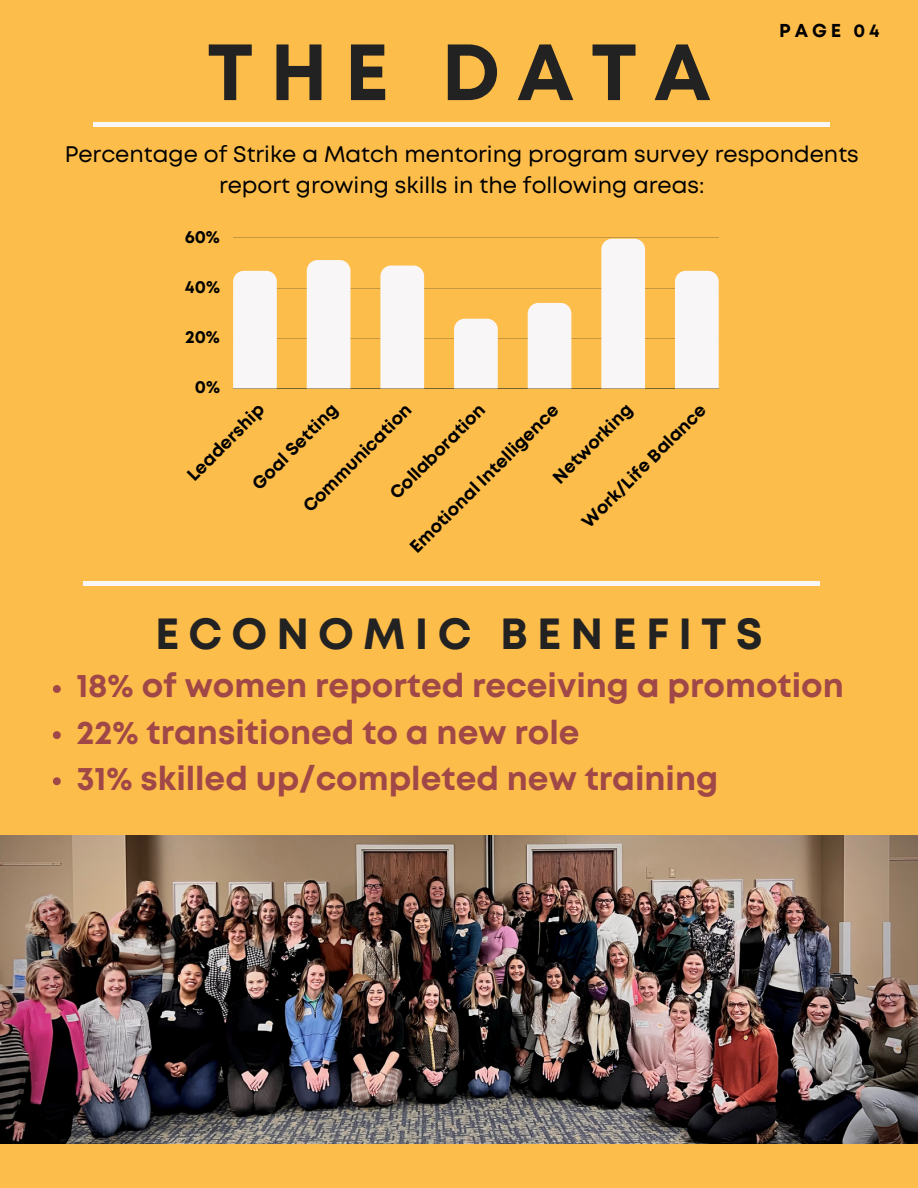
<style>
.page{position:relative;width:918px;height:1188px;background:#fdbd4a}
.page>*{position:absolute;margin:0;border:0;box-sizing:border-box;transform-origin:0 0}
.t1{font:700 79.5px "Mont";letter-spacing:.21em;color:#222}
.t2{font:700 43.65px "Mont";letter-spacing:.21em;color:#222}
.t3{font:700 33px/46.2px "Mont";color:#a04747}
.t4{font:22.5px/31.5px "Mont";color:#000;text-align:center}
.t5{font:700 18.6px "Mont";letter-spacing:.21em;color:#000}
.t6{font:700 17.7px "Mont";color:#000}
</style>
<div class="page">
<hr style="left:93px;top:123px;width:737px;height:3px;background:#f8f6f6">
<hr style="left:83px;top:582px;width:737px;height:3px;background:#f8f6f6">
<hr style="left:233px;top:238px;width:486px;height:1px;background:#222">
<hr style="left:233px;top:288px;width:486px;height:1px;background:#222">
<hr style="left:233px;top:338px;width:486px;height:1px;background:#222">
<hr style="left:233px;top:388px;width:486px;height:1px;background:#222">
<div style="left:233px;top:271px;width:44px;height:117px;background:#f8f6f6"></div>
<div style="left:307px;top:260px;width:43px;height:128px;background:#f8f6f6"></div>
<div style="left:380px;top:266px;width:44px;height:122px;background:#f8f6f6"></div>
<div style="left:454px;top:319px;width:44px;height:69px;background:#f8f6f6"></div>
<div style="left:528px;top:303px;width:43px;height:85px;background:#f8f6f6"></div>
<div style="left:601px;top:239px;width:44px;height:149px;background:#f8f6f6"></div>
<div style="left:675px;top:271px;width:44px;height:117px;background:#f8f6f6"></div>
<img style="left:0;top:835px;width:918px;height:308px">
<svg style="left:53px;top:685px;width:8px;height:8px"></svg>
<svg style="left:53px;top:731px;width:8px;height:8px"></svg>
<svg style="left:53px;top:777px;width:8px;height:8px"></svg>
<h1 class="t1" style="left:207px;top:42px;width:505px">THE DATA</h1>
<p class="t5" style="left:779px;top:23px;width:102px">PAGE 04</p>
<p class="t4" style="left:65px;top:140px;width:796px">Percentage of Strike a Match mentoring program survey respondents report growing skills in the following areas:</p>
<p class="t6" style="left:185px;top:230px;width:37px">60%</p>
<p class="t6" style="left:185px;top:280px;width:37px">40%</p>
<p class="t6" style="left:185px;top:330px;width:36px">20%</p>
<p class="t6" style="left:195px;top:380px;width:27px">0%</p>
<p class="t6" style="left:185px;top:473px;width:102px;rotate:-45deg">Leadership</p>
<p class="t6" style="left:580px;top:520px;width:169px;rotate:-45deg">Work/Life Balance</p>
<p class="t6" style="left:408px;top:545px;width:204px;rotate:-45deg">Emotional Intel igence</p>
<p class="t6" style="left:388px;top:491px;width:128px;rotate:-45deg">Col aboration</p>
<p class="t6" style="left:301px;top:504px;width:146px;rotate:-45deg">Communication</p>
<p class="t6" style="left:250px;top:482px;width:114px;rotate:-45deg">Goal Set ing</p>
<p class="t6" style="left:551px;top:475px;width:106px;rotate:-45deg">Networking</p>
<h2 class="t2" style="left:155px;top:617px;width:609px">ECONOMIC BENEFITS</h2>
<h3 class="t3" style="left:76px;top:665px;width:769px">18% of women reported receiving a promotion<br>22% transitioned to a new role<br>31% skilled up/completed new training</h3>
</div>
